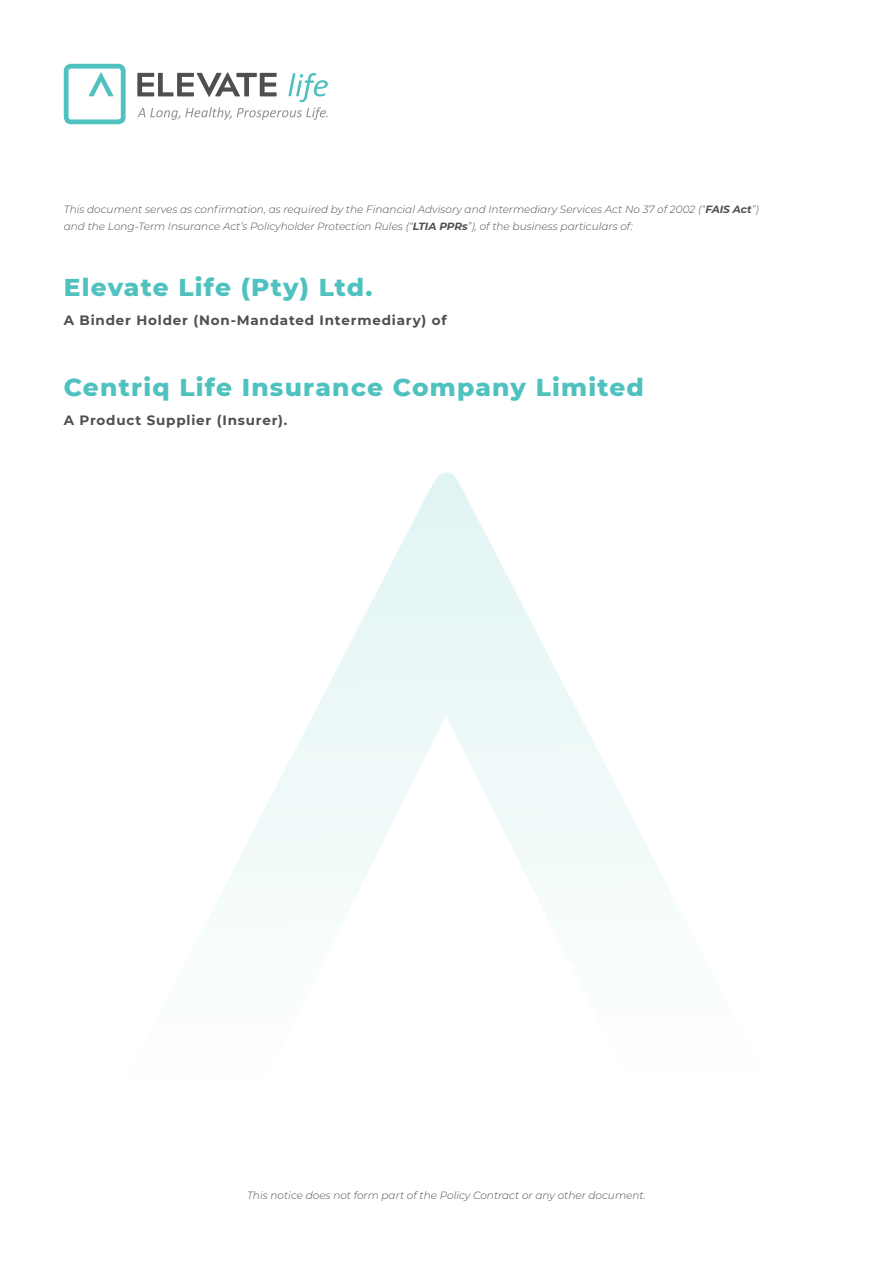
<style>
.page{position:relative;width:893px;height:1263px;background:#fff}
.page>*{position:absolute;margin:0;border:0;box-sizing:border-box;transform-origin:0 0}
.t1{font:800 24.9px "Montserrat";letter-spacing:.05em;color:#4fc2bf}
.t2{font:700 13.5px "Montserrat";letter-spacing:.06em;color:#4d4f50}
.t3{font:italic 300 10.5px/17.7px "Montserrat";color:#4d4f50}
.s1{font-weight:700}
</style>
<div class="page">
<svg style="left:89px;top:72px;width:24px;height:24px"></svg>
<div style="left:64px;top:64px;width:62px;height:60px;border:5px solid #4fc2bf;border-radius:5px"></div>
<svg style="left:137px;top:72px;width:191px;height:48px"></svg>
<svg style="left:224px;top:472px;width:441px;height:417px"></svg>
<p class="t3" style="left:64px;top:200px;width:696px">This document serves as confirmation, as required by the Financial Advisory and Intermediary Services Act No 37 of 2002 (“<span class="s1">FAIS Act</span>”) and the Long-Term Insurance Act’s Policyholder Protection Rules (“<span class="s1">LTIA PPRs</span>”), of the business particulars of:</p>
<h1 class="t1" style="left:64px;top:269px;width:310px">Elevate Life (Pty) Ltd.</h1>
<p class="t2" style="left:64px;top:310px;width:384px">A Binder Holder (Non-Mandated Intermediary) of</p>
<h1 class="t1" style="left:64px;top:369px;width:582px">Centriq Life Insurance Company Limited</h1>
<p class="t2" style="left:64px;top:410px;width:225px">A Product Supplier (Insurer).</p>
<p class="t3" style="left:247px;top:1186px;width:400px">This notice does not form part of the Policy Contract or any other document.</p>
</div>
